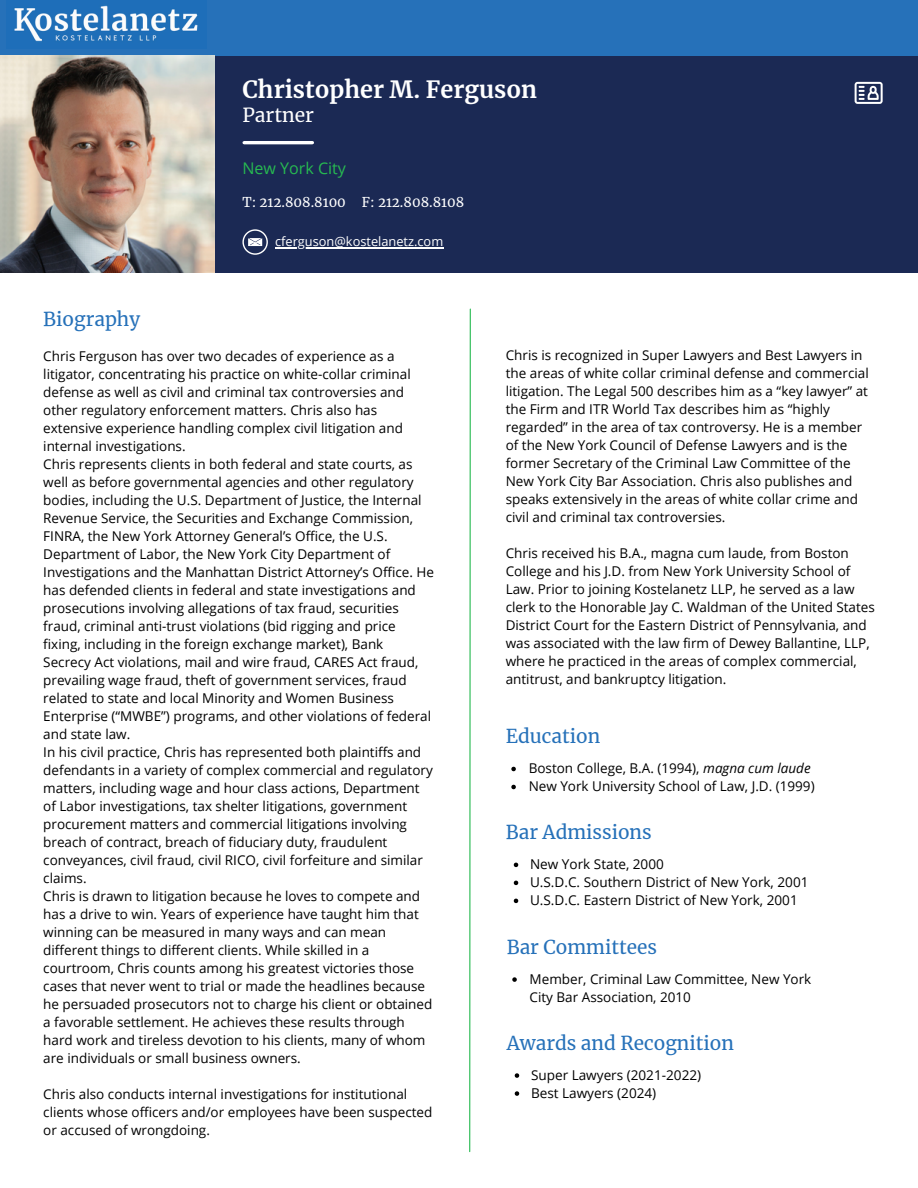
<style>
.page{position:relative;width:918px;height:1188px;background:#fff}
.page>*{position:absolute;margin:0;border:0;box-sizing:border-box;transform-origin:0 0}
.t1{font:700 23.55px "Merriweather";color:#fff}
.t2{font:19.2px "Merriweather";color:#fff}
.t3{font:18.9px "Merriweather";color:#2671b9}
.t4{font:16.05px "Open Sans";color:#27ba51}
.t5{font:13.5px/18px "Open Sans";color:#000}
.t6{font:13.5px "Merriweather";color:#fff}
.t7{font:12.75px "Open Sans";color:#fff}
.s1{font-style:italic}
</style>
<div class="page">
<div style="left:215px;top:56px;width:703px;height:216px;background:#1b2954"></div>
<hr style="left:244px;top:141px;width:68px;height:3px;background:#fff">
<svg style="left:242px;top:229px;width:26px;height:26px"></svg>
<svg style="left:855px;top:82px;width:28px;height:22px"></svg>
<svg style="left:469px;top:308px;width:2px;height:845px;background:#84d79c"></svg>
<div style="left:0;top:0;width:918px;height:56px;background:#2671b9"></div>
<img style="left:0;top:56px;width:215px;height:216px">
<hr style="left:275px;top:247px;width:168px;height:1px;background:#fff">
<svg style="left:511px;top:767px;width:5px;height:4px"></svg>
<svg style="left:511px;top:785px;width:5px;height:4px"></svg>
<svg style="left:514px;top:863px;width:4px;height:4px"></svg>
<svg style="left:514px;top:881px;width:4px;height:4px"></svg>
<svg style="left:514px;top:899px;width:4px;height:4px"></svg>
<svg style="left:515px;top:1073px;width:4px;height:5px"></svg>
<svg style="left:515px;top:1091px;width:4px;height:5px"></svg>
<svg style="left:512px;top:977px;width:5px;height:5px"></svg>
<img style="left:14px;top:5px;width:184px;height:36px">
<p class="t3" style="left:43px;top:307px;width:98px">Biography</p>
<p class="t1" style="left:243px;top:75px;width:296px">Christopher M. Ferguson</p>
<h1 class="t2" style="left:242px;top:103px;width:73px">Partner</h1>
<h2 class="t4" style="left:242px;top:157px;width:105px">New York City</h2>
<h3 class="t6" style="left:242px;top:194px;width:223px">T: 212.808.8100 F: 212.808.8108</h3>
<h4 class="t7" style="left:275px;top:232px;width:170px">cferguson@kostelanetz.com</h4>
<p class="t5" style="left:43px;top:347px;width:369px">Chris Ferguson has over two decades of experience as a litigator, concentrating his practice on white-collar criminal defense as well as civil and criminal tax controversies and other regulatory enforcement matters. Chris also has extensive experience handling complex civil litigation and internal investigations.</p>
<p class="t5" style="left:43px;top:455px;width:392px">Chris represents clients in both federal and state courts, as well as before governmental agencies and other regulatory bodies, including the U.S. Department of Justice, the Internal Revenue Service, the Securities and Exchange Commission, FINRA, the New York Attorney General’s Office, the U.S.<br>Department of Labor, the New York City Department of Investigations and the Manhattan District Attorney’s Office. He has defended clients in federal and state investigations and prosecutions involving allegations of tax fraud, securities fraud, criminal anti-trust violations (bid rigging and price fixing, including in the foreign exchange market), Bank Secrecy Act violations, mail and wire fraud, CARES Act fraud, prevailing wage fraud, theft of government services, fraud related to state and local Minority and Women Business Enterprise (“MWBE”) programs, and other violations of federal and state law.</p>
<p class="t5" style="left:43px;top:743px;width:391px">In his civil practice, Chris has represented both plaintiffs and defendants in a variety of complex commercial and regulatory matters, including wage and hour class actions, Department of Labor investigations, tax shelter litigations, government procurement matters and commercial litigations involving breach of contract, breach of fiduciary duty, fraudulent conveyances, civil fraud, civil RICO, civil forfeiture and similar claims.</p>
<h2 class="t5" style="left:43px;top:887px;width:391px">Chris is drawn to litigation because he loves to compete and has a drive to win. Years of experience have taught him that winning can be measured in many ways and can mean different things to different clients. While skilled in a courtroom, Chris counts among his greatest victories those cases that never went to trial or made the headlines because he persuaded prosecutors not to charge his client or obtained a favorable settlement. He achieves these results through hard work and tireless devotion to his clients, many of whom are individuals or small business owners.</h2>
<p class="t5" style="left:43px;top:1085px;width:391px">Chris also conducts internal investigations for institutional clients whose officers and/or employees have been suspected or accused of wrongdoing.</p>
<p class="t5" style="left:506px;top:346px;width:365px">Chris is recognized in Super Lawyers and Best Lawyers in the areas of white collar criminal defense and commercial litigation. The Legal 500 describes him as a “key lawyer” at the Firm and ITR World Tax describes him as “highly regarded” in the area of tax controversy. He is a member of the New York Council of Defense Lawyers and is the former Secretary of the Criminal Law Committee of the New York City Bar Association. Chris also publishes and speaks extensively in the areas of white collar crime and civil and criminal tax controversies.</p>
<p class="t5" style="left:506px;top:544px;width:371px">Chris received his B.A., magna cum laude, from Boston College and his J.D. from New York University School of Law. Prior to joining Kostelanetz LLP, he served as a law clerk to the Honorable Jay C. Waldman of the United States District Court for the Eastern District of Pennsylvania, and was associated with the law firm of Dewey Ballantine, LLP, where he practiced in the areas of complex commercial, antitrust, and bankruptcy litigation.</p>
<p class="t3" style="left:506px;top:724px;width:96px">Education</p>
<p class="t5" style="left:529px;top:759px;width:284px">Boston College, B.A. (1994), <span class="s1">magna cum laude</span></p>
<p class="t5" style="left:529px;top:777px;width:287px">New York University School of Law, J.D. (1999)</p>
<h2 class="t3" style="left:506px;top:820px;width:148px">Bar Admissions</h2>
<p class="t5" style="left:530px;top:855px;width:135px">New York State, 2000</p>
<p class="t5" style="left:530px;top:873px;width:280px">U.S.D.C. Southern District of New York, 2001</p>
<h2 class="t5" style="left:530px;top:891px;width:269px">U.S.D.C. Eastern District of New York, 2001</h2>
<h2 class="t3" style="left:507px;top:936px;width:152px">Bar Committees</h2>
<p class="t5" style="left:530px;top:970px;width:283px">Member, Criminal Law Committee, New York<br>City Bar Association, 2010</p>
<p class="t3" style="left:507px;top:1031px;width:229px">Awards and Recognition</p>
<p class="t5" style="left:531px;top:1066px;width:172px">Super Lawyers (2021-2022)</p>
<p class="t5" style="left:531px;top:1084px;width:127px">Best Lawyers (2024)</p>
</div>
